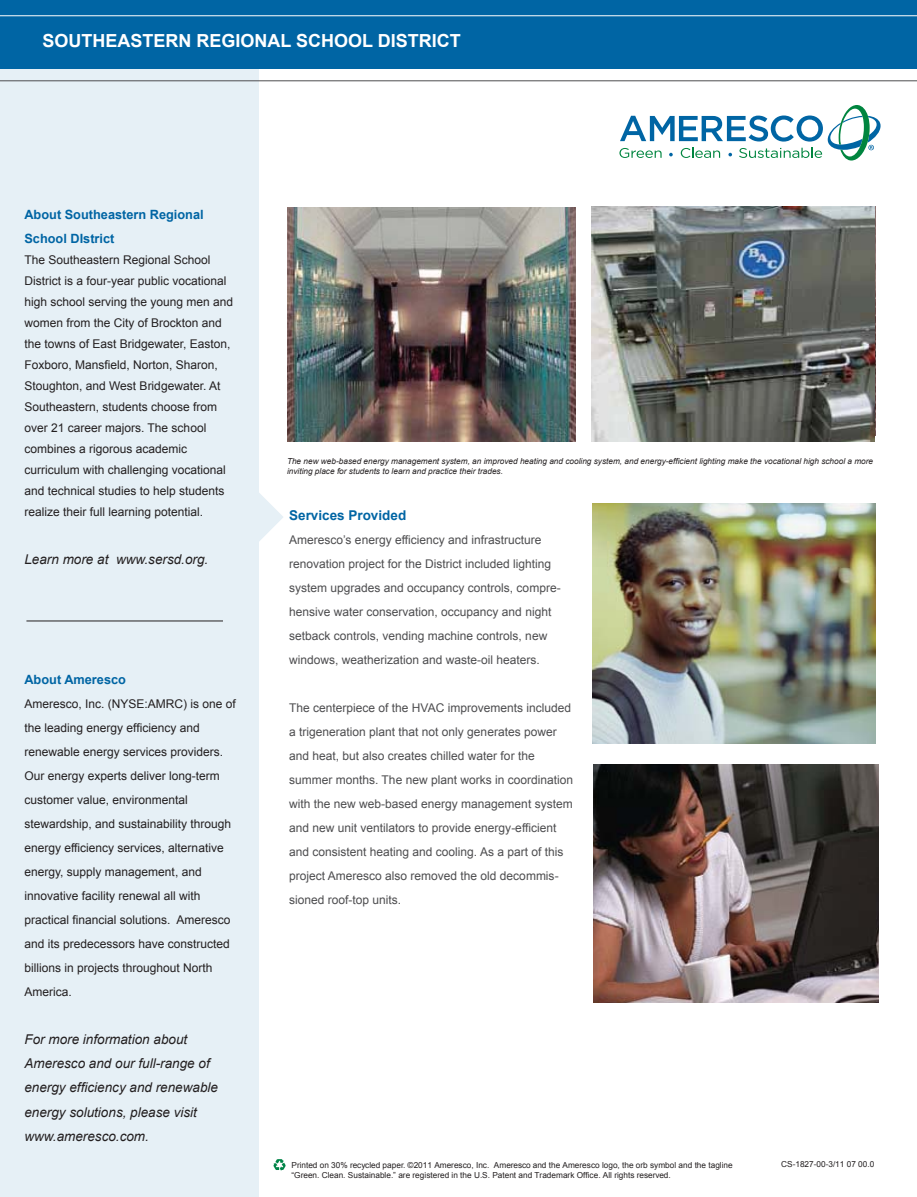
<style>
.page{position:relative;width:917px;height:1197px;background:#fff}
.page>*{position:absolute;margin:0;border:0;box-sizing:border-box;transform-origin:0 0}
.t1{font:700 18px "Arial";color:#fff}
.t2{font:italic 13.5px/24px "Arial";color:#231f20}
.t3{font:700 13.5px "Arial";color:#0065a4}
.t4{font:700 12.75px/24px "Arial";color:#0065a4}
.t5{font:12px/21px "Arial";color:#231f20}
.t6{font:12px/24px "Arial";color:#4d4d4f}
.t7{font:8.25px "Arial";color:#231f20}
.t8{font:italic 8.25px/9.9px "Arial";color:#231f20}
</style>
<div class="page">
<div style="left:0;top:60px;width:259px;height:1136px;background:#e6f0f6"></div>
<div style="left:0;top:0;width:917px;height:69px;background:#0065a4"></div>
<hr style="left:0;top:80px;width:917px;height:1px;background:#4d4d4f">
<hr style="left:0;top:15px;width:917px;height:1px;background:#fff">
<svg style="left:259px;top:493px;width:24px;height:48px"></svg>
<hr style="left:26px;top:620px;width:197px;height:1px;background:#231f20">
<img style="left:287px;top:207px;width:289px;height:235px">
<img style="left:591px;top:207px;width:283px;height:234px">
<img style="left:592px;top:503px;width:283px;height:240px">
<img style="left:594px;top:764px;width:284px;height:238px">
<svg style="left:619px;top:105px;width:261px;height:55px"></svg>
<svg style="left:273px;top:1159px;width:13px;height:11px"></svg>
<h1 class="t1" style="left:42px;top:28px;width:420px">SOUTHEASTERN REGIONAL SCHOOL DISTRICT</h1>
<p class="t4" style="left:24px;top:203px;width:181px">About Southeastern Regional<br>School DIstrict</p>
<p class="t5" style="left:24px;top:249px;width:210px">The Southeastern Regional School District is a four-year public vocational high school serving the young men and women from the City of Brockton and the towns of East Bridgewater, Easton, Foxboro, Mansfield, Norton, Sharon, Stoughton, and West Bridgewater. At Southeastern, students choose from over 21 career majors. The school combines a rigorous academic curriculum with challenging vocational and technical studies to help students realize their full learning potential.</p>
<p class="t2" style="left:24px;top:547px;width:185px">Learn more at www.sersd.org.</p>
<p class="t4" style="left:24px;top:668px;width:103px">About Ameresco</p>
<p class="t5" style="left:24px;top:692px;width:213px;line-height:24px">Ameresco, Inc. (NYSE:AMRC) is one of the leading energy efficiency and renewable energy services providers.<br>Our energy experts deliver long-term customer value, environmental stewardship, and sustainability through energy efficiency services, alternative energy, supply management, and innovative facility renewal all with practical financial solutions. Ameresco and its predecessors have constructed billions in projects throughout North America.</p>
<p class="t2" style="left:24px;top:1027px;width:195px">For more information about<br>Ameresco and our full-range of energy efficiency and renewable energy solutions, please visit www.ameresco.com.</p>
<p class="t8" style="left:287px;top:456px;width:588px">The new web-based energy management system, an improved heating and cooling system, and energy-efficient lighting make the vocational high school a more inviting place for students to learn and practice their trades.</p>
<p class="t3" style="left:289px;top:506px;width:119px">Services Provided</p>
<p class="t6" style="left:289px;top:527px;width:273px">Ameresco’s energy efficiency and infrastructure renovation project for the District included lighting system upgrades and occupancy controls, compre&shy;hensive water conservation, occupancy and night setback controls, vending machine controls, new windows, weatherization and waste-oil heaters.</p>
<p class="t6" style="left:289px;top:695px;width:285px">The centerpiece of the HVAC improvements included a trigeneration plant that not only generates power and heat, but also creates chilled water for the summer months. The new plant works in coordination with the new web-based energy management system and new unit ventilators to provide energy-efficient and consistent heating and cooling. As a part of this project Ameresco also removed the old decommis&shy;sioned roof-top units.</p>
<p class="t7" style="left:291px;top:1159px;width:443px">Printed on 30% recycled paper. ©2011 Ameresco, Inc. Ameresco and the Ameresco logo, the orb symbol and the tagline</p>
<p class="t7" style="left:781px;top:1158px;width:95px">CS-1827-00-3/11 07 00.0</p>
<p class="t7" style="left:291px;top:1169px;width:381px">“Green. Clean. Sustainable.” are registered in the U.S. Patent and Trademark Office. All rights reserved.</p>
</div>
